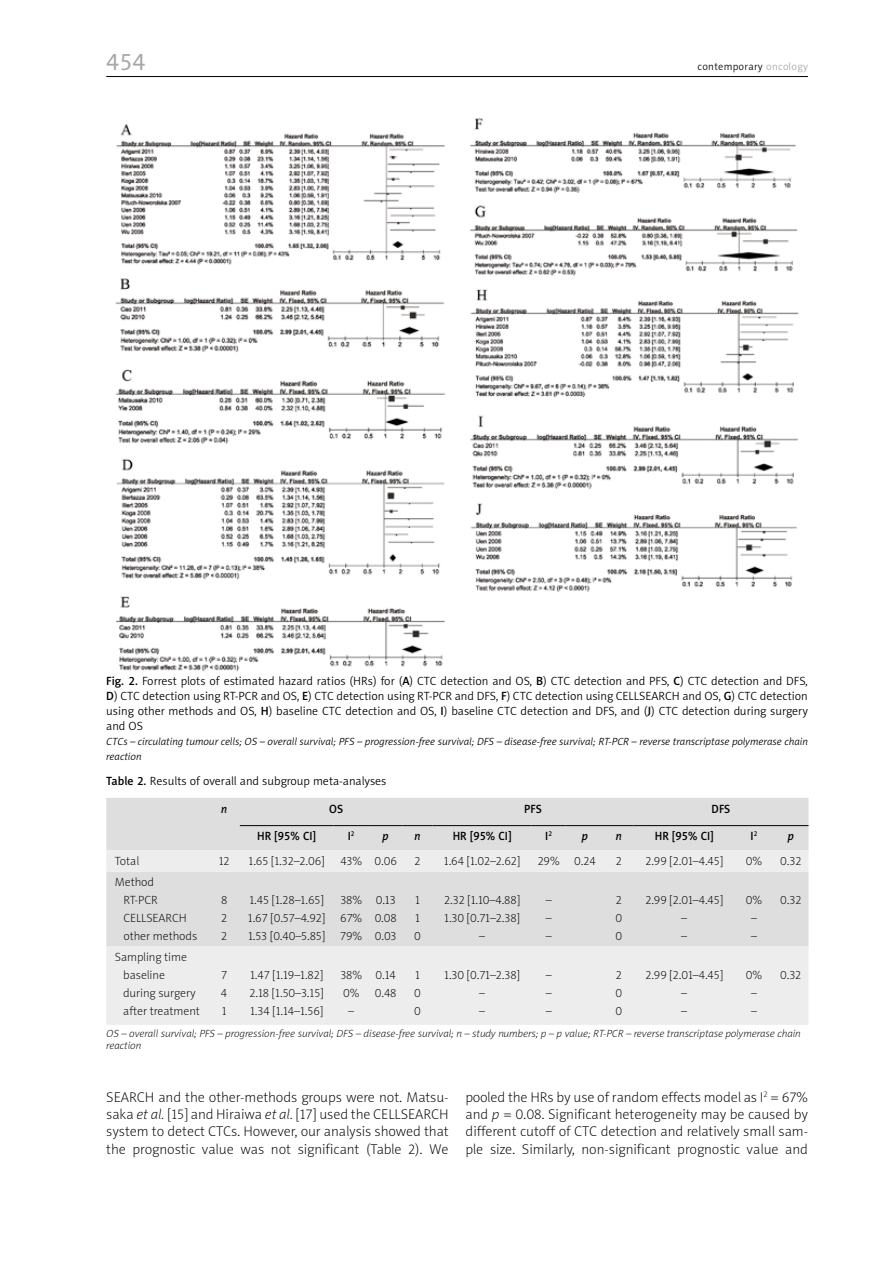
<style>
.page{position:relative;width:893px;height:1263px;background:#fff}
.page>*{position:absolute;margin:0;border:0;box-sizing:border-box;transform-origin:0 0}
.t1{font:24px "Naomi Sans EFN";color:#a8a8a7}
.t2{font:14.25px/17.2px "Naomi Sans EFN Thin";color:#000;text-align:justify}
.t3{font:12px/18px "Naomi Sans EFN Thin";color:#000;text-align:justify}
.t4{font:12px/15px "Naomi Sans EFN Light";color:#000;text-align:justify}
.t5{font:12px "Naomi Sans EFN Medium";color:#000;scale:.95 1}
.t6{font:italic 12px "Naomi Sans EFN Medium";color:#000;scale:.95 1}
.t7{font:italic 10.5px/15px "Naomi Sans EFN Light";color:#000}
.t8{font:italic 10.5px/12px "Naomi Sans EFN Thin";color:#000}
.t9{font:10.5px "Naomi Sans EFN Light";letter-spacing:.03em;color:#000}
.s1{color:#a8a8a7}
.s2{font-family:"Naomi Sans EFN Medium"}
.s3{font-style:italic}
</style>
<div class="page">
<hr style="left:106px;top:76px;width:702px;height:1px;background:#000">
<img style="left:115px;top:118px;width:684px;height:554px">
<div style="left:106px;top:798px;width:702px;height:52px;background:#dedede"></div>
<svg style="left:106px;top:850px;width:702px;height:175px;background:#e6e6e6"></svg>
<hr style="left:240px;top:825px;width:93px;height:1px;background:#000">
<hr style="left:333px;top:825px;width:36px;height:1px;background:#000">
<hr style="left:369px;top:825px;width:33px;height:1px;background:#000">
<hr style="left:402px;top:825px;width:31px;height:1px;background:#000">
<hr style="left:433px;top:825px;width:98px;height:1px;background:#000">
<hr style="left:531px;top:825px;width:35px;height:1px;background:#000">
<hr style="left:566px;top:825px;width:38px;height:1px;background:#000">
<svg style="left:604px;top:825px;width:29px;height:1px"></svg>
<hr style="left:633px;top:825px;width:102px;height:1px;background:#000">
<hr style="left:735px;top:825px;width:38px;height:1px;background:#000">
<hr style="left:773px;top:825px;width:35px;height:1px;background:#000">
<h1 class="t1" style="left:106px;top:47px;width:41px">454</h1>
<p class="t9" style="left:697px;top:61px;width:112px">contemporary <span class="s1">oncology</span></p>
<p class="t4" style="left:106px;top:674px;width:703px"><span class="s2">Fig. 2.</span> Forrest plots of estimated hazard ratios (HRs) for (<span class="s2">A</span>) CTC detection and OS, <span class="s2">B</span>) CTC detection and PFS, <span class="s2">C</span>) CTC detection and DFS, <span class="s2">D</span>) CTC detection using RT-PCR and OS, <span class="s2">E</span>) CTC detection using RT-PCR and DFS, <span class="s2">F</span>) CTC detection using CELLSEARCH and OS, <span class="s2">G</span>) CTC detection using other methods and OS, <span class="s2">H</span>) baseline CTC detection and OS, <span class="s2">I</span>) baseline CTC detection and DFS, and (<span class="s2">J</span>) CTC detection during surgery and OS</p>
<p class="t7" style="left:106px;top:734px;width:703px">CTCs – circulating tumour cells; OS – overall survival; PFS – progression-free survival; DFS – disease-free survival; RT-PCR – reverse transcriptase polymerase chain reaction</p>
<p class="t4" style="left:106px;top:774px;width:282px"><span class="s2">Table 2.</span> Results of overall and subgroup meta-analyses</p>
<p class="t6" style="left:221px;top:802px;width:8px">n</p>
<p class="t5" style="left:329px;top:801px;width:16px">OS</p>
<p class="t5" style="left:524px;top:801px;width:20px">PFS</p>
<p class="t5" style="left:712px;top:801px;width:21px">DFS</p>
<p class="t5" style="left:257px;top:829px;width:63px">HR [95% CI]</p>
<p class="t5" style="left:348px;top:829px;width:9px">I<sup>2</sup></p>
<p class="t6" style="left:383px;top:829px;width:8px">p</p>
<p class="t6" style="left:414px;top:829px;width:8px">n</p>
<p class="t5" style="left:453px;top:829px;width:63px">HR [95% CI]</p>
<p class="t5" style="left:545px;top:829px;width:9px">I<sup>2</sup></p>
<p class="t6" style="left:582px;top:829px;width:8px">p</p>
<p class="t6" style="left:616px;top:829px;width:8px">n</p>
<p class="t5" style="left:655px;top:829px;width:63px">HR [95% CI]</p>
<p class="t5" style="left:751px;top:829px;width:9px">I<sup>2</sup></p>
<p class="t6" style="left:788px;top:829px;width:8px">p</p>
<p class="t3" style="left:115px;top:852px;width:26px">Total</p>
<p class="t3" style="left:219px;top:852px;width:12px">12</p>
<p class="t3" style="left:249px;top:852px;width:77px">1.65 [1.32–2.06]</p>
<p class="t3" style="left:340px;top:852px;width:58px">43% 0.06</p>
<p class="t3" style="left:414px;top:852px;width:7px">2</p>
<p class="t3" style="left:444px;top:852px;width:78px">1.64 [1.02–2.62]</p>
<p class="t3" style="left:538px;top:852px;width:59px">29% 0.24</p>
<p class="t3" style="left:616px;top:852px;width:7px">2</p>
<p class="t3" style="left:645px;top:852px;width:79px">2.99 [2.01–4.45]</p>
<p class="t3" style="left:746px;top:852px;width:18px">0%</p>
<p class="t3" style="left:780px;top:852px;width:23px">0.32</p>
<p class="t3" style="left:123px;top:873px;width:75px;text-align:left;text-indent:-9px">Method<br>RT-PCR<br>CELLSEARCH other methods</p>
<p class="t3" style="left:221px;top:891px;width:8px">8<br>2<br>2</p>
<p class="t3" style="left:248px;top:891px;width:79px;text-align:left">1.45 [1.28–1.65]<br>1.67 [0.57–4.92]<br>1.53 [0.40–5.85]</p>
<p class="t3" style="left:340px;top:891px;width:23px">38% 67% 79%</p>
<p class="t3" style="left:375px;top:891px;width:23px">0.13<br>0.08<br>0.03</p>
<p class="t3" style="left:414px;top:891px;width:8px">1<br>1<br>0</p>
<p class="t3" style="left:444px;top:891px;width:77px;text-align:center">2.32 [1.10–4.88]<br>1.30 [0.71–2.38] –</p>
<p class="t3" style="left:546px;top:891px;width:7px">– – –</p>
<p class="t3" style="left:615px;top:891px;width:8px">2<br>0<br>0</p>
<p class="t3" style="left:645px;top:891px;width:79px;text-align:center">2.99 [2.01–4.45] –<br>–</p>
<p class="t3" style="left:746px;top:891px;width:18px;text-align:center">0% –<br>–</p>
<p class="t3" style="left:780px;top:891px;width:23px">0.32</p>
<p class="t3" style="left:123px;top:948px;width:78px;text-align:left;text-indent:-9px">Sampling time baseline during surgery after treatment</p>
<p class="t3" style="left:221px;top:966px;width:8px">7<br>4<br>1</p>
<p class="t3" style="left:250px;top:966px;width:75px">1.47 [1.19–1.82] 2.18 [1.50–3.15] 1.34 [1.14–1.56]</p>
<p class="t3" style="left:340px;top:966px;width:23px;text-align:center">38%<br>0% –</p>
<p class="t3" style="left:375px;top:966px;width:23px">0.14<br>0.48</p>
<p class="t3" style="left:414px;top:966px;width:8px">1<br>0<br>0</p>
<p class="t3" style="left:444px;top:966px;width:77px;text-align:center">1.30 [0.71–2.38] –<br>–</p>
<p class="t3" style="left:546px;top:966px;width:7px">– – –</p>
<p class="t3" style="left:615px;top:966px;width:8px">2<br>0<br>0</p>
<p class="t3" style="left:645px;top:966px;width:79px;text-align:center">2.99 [2.01–4.45] –<br>–</p>
<p class="t3" style="left:746px;top:966px;width:18px;text-align:center">0% –<br>–</p>
<p class="t3" style="left:780px;top:966px;width:23px">0.32</p>
<p class="t8" style="left:106px;top:1027px;width:696px">OS – overall survival; PFS – progression-free survival; DFS – disease-free survival; n – study numbers; p – p value; RT-PCR – reverse transcriptase polymerase chain reaction</p>
<p class="t2" style="left:106px;top:1088px;width:344px">SEARCH and the other-methods groups were not. Matsu&shy;saka <span class="s3">et al.</span> [15] and Hiraiwa <span class="s3">et al.</span> [17] used the CELLSEARCH system to detect CTCs. However, our analysis showed that the prognostic value was not significant (Table 2). We</p>
<p class="t2" style="left:466px;top:1088px;width:344px">pooled the HRs by use of random effects model as I<sup>2</sup> = 67% and <span class="s3">p</span> = 0.08. Significant heterogeneity may be caused by different cutoff of CTC detection and relatively small sam&shy;ple size. Similarly, non-significant prognostic value and</p>
</div>
